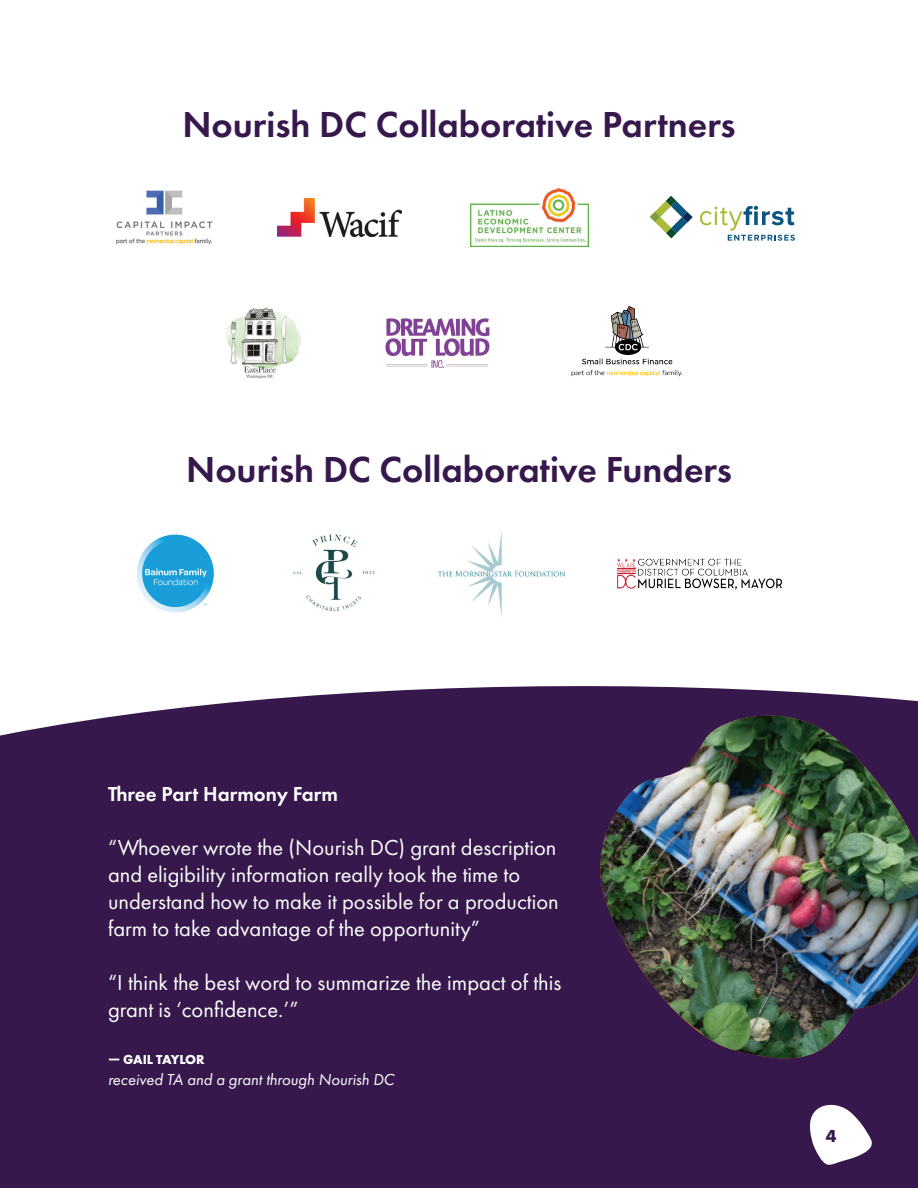
<style>
.page{position:relative;width:918px;height:1188px;background:#fff}
.page>*{position:absolute;margin:0;border:0;box-sizing:border-box;transform-origin:0 0}
.t1{font:600 37.5px "Futura PT";color:#37184d}
.t2{font:22.5px/27px "Futura PT";color:#fff}
.t3{font:600 21px "Futura PT";color:#fff}
.t4{font:700 18px "Futura PT";color:#37184d}
.t5{font:italic 16.5px "Futura PT";color:#fff}
.t6{font:700 13.5px "Futura PT";letter-spacing:-.015em;color:#fff}
</style>
<div class="page">
<div style="left:0;top:686px;width:918px;height:502px;background:#37184d"></div>
<svg style="left:809px;top:1102px;width:64px;height:63px"></svg>
<img style="left:571px;top:306px;width:112px;height:71px">
<img style="left:385px;top:318px;width:105px;height:50px">
<img style="left:225px;top:307px;width:77px;height:72px">
<img style="left:137px;top:534px;width:77px;height:79px">
<img style="left:617px;top:558px;width:165px;height:32px">
<img style="left:293px;top:534px;width:82px;height:78px">
<img style="left:437px;top:530px;width:128px;height:87px">
<img style="left:116px;top:190px;width:97px;height:55px">
<svg style="left:650px;top:196px;width:43px;height:42px"></svg>
<svg style="left:700px;top:206px;width:95px;height:35px"></svg>
<img style="left:471px;top:188px;width:118px;height:58px">
<img style="left:278px;top:198px;width:123px;height:38px">
<div style="left:585px;top:699px;width:333px;height:16px;background:#37184d"></div>
<img style="left:585px;top:715px;width:333px;height:354px">
<h1 class="t1" style="left:182px;top:101px;width:555px">Nourish DC Collaborative Partners</h1>
<h1 class="t1" style="left:186px;top:446px;width:547px">Nourish DC Collaborative Funders</h1>
<p class="t3" style="left:108px;top:781px;width:232px">Three Part Harmony Farm</p>
<p class="t2" style="left:108px;top:834px;width:452px">“Whoever wrote the (Nourish DC) grant description and eligibility information really took the time to understand how to make it possible for a production farm to take advantage of the opportunity”</p>
<p class="t2" style="left:108px;top:969px;width:455px">“I think the best word to summarize the impact of this grant is ‘confidence.’”</p>
<p class="t6" style="left:108px;top:1050px;width:98px">— GAIL TAYLOR</p>
<p class="t5" style="left:108px;top:1069px;width:288px">received TA and a grant through Nourish DC</p>
<p class="t4" style="left:826px;top:1124px;width:12px">4</p>
</div>
